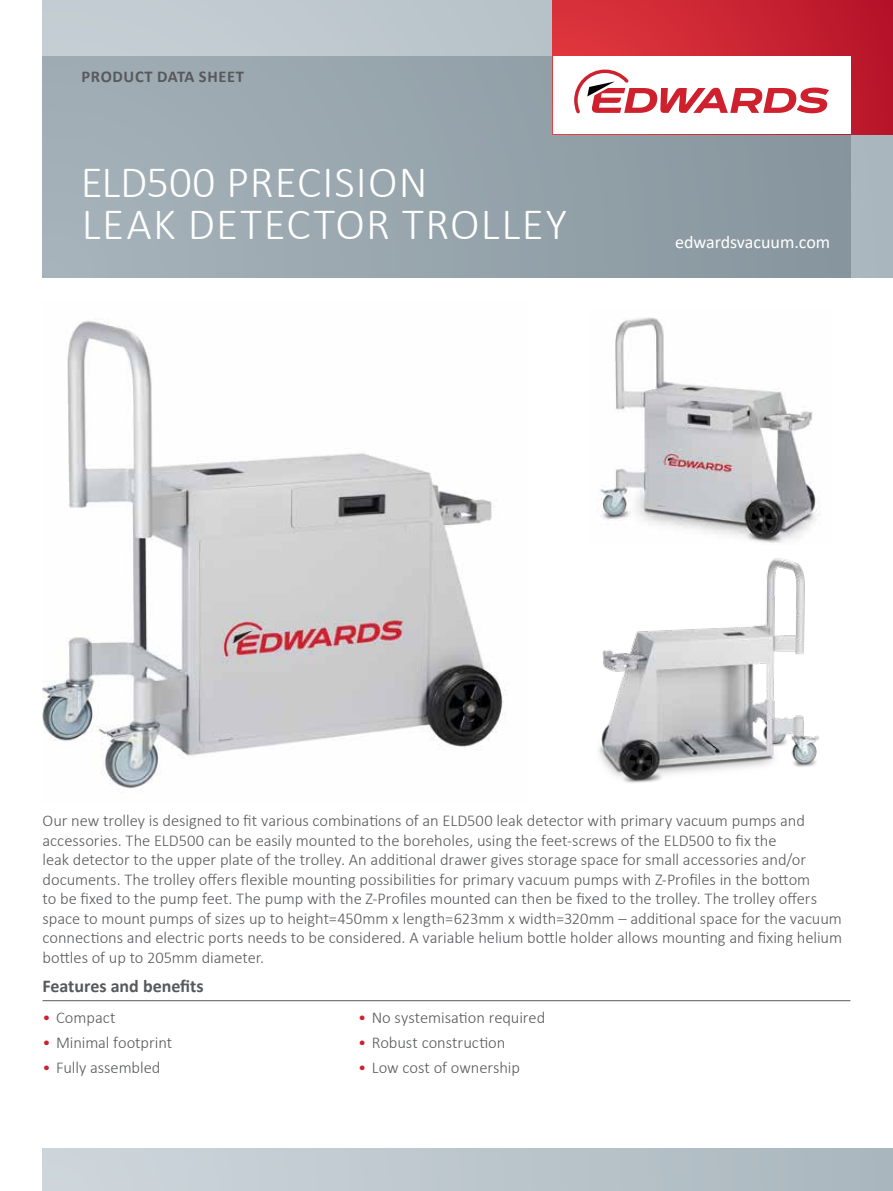
<style>
.page{position:relative;width:893px;height:1191px;background:#fff}
.page>*{position:absolute;margin:0;border:0;box-sizing:border-box;transform-origin:0 0}
.t1{font:300 45px/42px "Calibri";letter-spacing:.025em;color:#fff}
.t2{font:700 18px "Calibri";color:#58595b}
.t3{font:18px "Calibri";color:#fff}
.t4{font:300 16.5px/19.5px "Calibri";letter-spacing:-.005em;color:#58595b}
.t5{font:700 16.5px "Calibri";letter-spacing:.04em;color:#58595b}
.s1{color:#cf202e}
</style>
<div class="page">
<img style="left:43px;top:321px;width:462px;height:471px">
<svg style="left:43px;top:0;width:850px;height:278px;background:#bac4ca"></svg>
<div style="left:43px;top:1148px;width:850px;height:43px;background:linear-gradient(to right,#ced7dc,#aab6be)"></div>
<div style="left:43px;top:57px;width:807px;height:221px;background:linear-gradient(to right,#a5b2b9,#87959e)"></div>
<svg style="left:553px;top:0;width:340px;height:134px;background:#c92736"></svg>
<div style="left:553px;top:57px;width:297px;height:77px;background:#fff"></div>
<svg style="left:574px;top:70px;width:255px;height:43px"></svg>
<img style="left:600px;top:317px;width:220px;height:226px">
<img style="left:599px;top:558px;width:220px;height:225px">
<hr style="left:43px;top:1000px;width:807px;height:1px;background:#58595b">
<p class="t5" style="left:82px;top:65px;width:164px">PRODUCT DATA SHEET</p>
<h1 class="t1" style="left:81px;top:161px;width:488px">ELD500 PRECISION<br>LEAK DETECTOR TROLLEY</h1>
<p class="t3" style="left:675px;top:230px;width:157px">edwardsvacuum.com</p>
<p class="t4" style="left:43px;top:811px;width:801px">Our new trolley is designed to fit various combinations of an ELD500 leak detector with primary vacuum pumps and accessories. The ELD500 can be easily mounted to the boreholes, using the feet-screws of the ELD500 to fix the<br>leak detector to the upper plate of the trolley. An additional drawer gives storage space for small accessories and/or documents. The trolley offers flexible mounting possibilities for primary vacuum pumps with Z-Profiles in the bottom<br>to be fixed to the pump feet. The pump with the Z-Profiles mounted can then be fixed to the trolley. The trolley offers space to mount pumps of sizes up to height=450mm x length=623mm x width=320mm – additional space for the vacuum connections and electric ports needs to be considered. A variable helium bottle holder allows mounting and fixing helium bottles of up to 205mm diameter.</p>
<p class="t2" style="left:43px;top:973px;width:163px">Features and benefits</p>
<p class="t4" style="left:43px;top:1007px;width:75px"><span class="s1">•</span> Compact</p>
<p class="t4" style="left:43px;top:1032px;width:131px"><span class="s1">•</span> Minimal footprint</p>
<p class="t4" style="left:43px;top:1057px;width:120px"><span class="s1">•</span> Fully assembled</p>
<p class="t4" style="left:358px;top:1007px;width:189px"><span class="s1">•</span> No systemisation required</p>
<p class="t4" style="left:358px;top:1032px;width:149px"><span class="s1">•</span> Robust construction</p>
<p class="t4" style="left:358px;top:1057px;width:163px"><span class="s1">•</span> Low cost of ownership</p>
</div>
